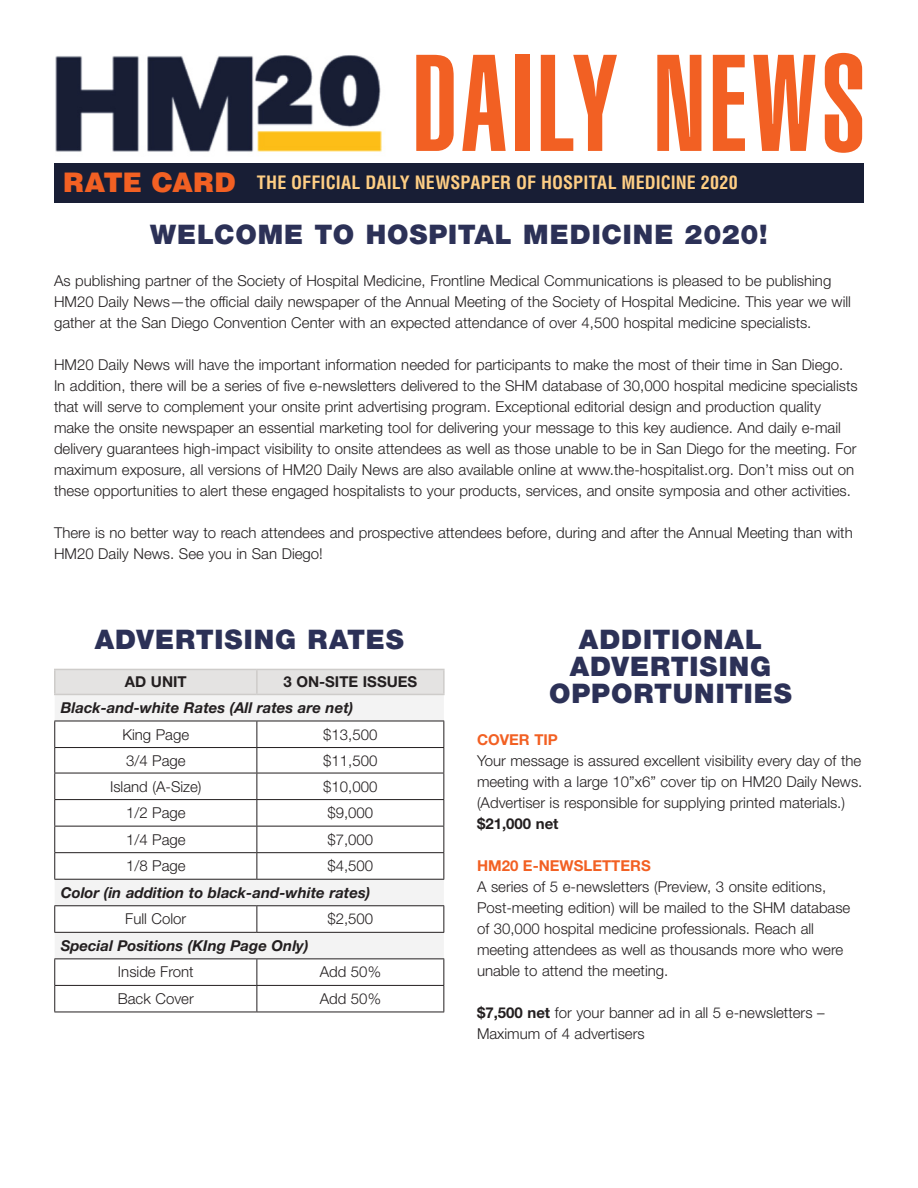
<style>
.page{position:relative;width:918px;height:1188px;background:#fff}
.page>*{position:absolute;margin:0;border:0;box-sizing:border-box;transform-origin:0 0}
.head_26{font:135px "Helvetica LT Std Ultra Comp";letter-spacing:.03em;color:#f26023}
.head_26-2{font:900 27px/27px "Helvetica Neue LT Std";letter-spacing:.03em;color:#2c3157;text-align:center}
.head_26-3{font:700 condensed 18px "Helvetica LT Std";letter-spacing:.005em;color:#fece84}
.head_26-4{font:300 15px/21px "Helvetica Neue LT Std";color:#231f20}
.head_26-5{font:italic 700 15px "Helvetica Neue LT Std";color:#231f20}
.head_26-6{font:700 15px "Helvetica Neue LT Std";color:#231f20}
.head_26-7{font:700 15px "Helvetica Neue LT Std";color:#f26023}
.s1{font-weight:900;font-stretch:normal;font-size:27px;color:#f26023}
.s2{font-weight:700}
</style>
<div class="page">
<div style="left:56px;top:670px;width:387px;height:24px;background:#e4e3e2"></div>
<svg style="left:55px;top:695px;width:389px;height:263px"></svg>
<hr style="left:54px;top:747px;width:203px;height:1px;background:#231f20">
<hr style="left:257px;top:747px;width:187px;height:1px;background:#231f20">
<hr style="left:54px;top:773px;width:203px;height:1px;background:#231f20">
<hr style="left:257px;top:773px;width:187px;height:1px;background:#231f20">
<hr style="left:54px;top:799px;width:203px;height:1px;background:#231f20">
<hr style="left:257px;top:799px;width:187px;height:1px;background:#231f20">
<hr style="left:54px;top:826px;width:203px;height:1px;background:#231f20">
<hr style="left:257px;top:826px;width:187px;height:1px;background:#231f20">
<hr style="left:54px;top:852px;width:203px;height:1px;background:#231f20">
<hr style="left:257px;top:852px;width:187px;height:1px;background:#231f20">
<svg style="left:256px;top:722px;width:1px;height:157px"></svg>
<svg style="left:256px;top:906px;width:1px;height:26px"></svg>
<hr style="left:54px;top:905px;width:203px;height:1px;background:#231f20">
<hr style="left:257px;top:905px;width:187px;height:1px;background:#231f20">
<hr style="left:54px;top:932px;width:203px;height:1px;background:#231f20">
<hr style="left:257px;top:932px;width:187px;height:1px;background:#231f20">
<hr style="left:54px;top:958px;width:203px;height:1px;background:#231f20">
<hr style="left:257px;top:958px;width:187px;height:1px;background:#231f20">
<hr style="left:54px;top:1012px;width:203px;height:1px;background:#231f20">
<hr style="left:257px;top:1012px;width:187px;height:1px;background:#231f20">
<hr style="left:54px;top:985px;width:203px;height:1px;background:#231f20">
<hr style="left:257px;top:985px;width:187px;height:1px;background:#231f20">
<svg style="left:256px;top:959px;width:1px;height:53px"></svg>
<hr style="left:54px;top:721px;width:203px;height:1px;background:#231f20">
<hr style="left:257px;top:721px;width:187px;height:1px;background:#231f20">
<svg style="left:54px;top:721px;width:1px;height:158px"></svg>
<svg style="left:443px;top:721px;width:1px;height:158px"></svg>
<hr style="left:54px;top:879px;width:203px;height:1px;background:#231f20">
<hr style="left:257px;top:879px;width:187px;height:1px;background:#231f20">
<svg style="left:54px;top:906px;width:1px;height:26px"></svg>
<svg style="left:443px;top:906px;width:1px;height:26px"></svg>
<svg style="left:54px;top:959px;width:1px;height:53px"></svg>
<svg style="left:443px;top:959px;width:1px;height:53px"></svg>
<hr style="left:54px;top:669px;width:203px;height:1px;background:#ceccca">
<hr style="left:54px;top:670px;width:2px;height:24px;background:#ceccca">
<hr style="left:257px;top:669px;width:188px;height:1px;background:#ceccca">
<hr style="left:256px;top:670px;width:2px;height:24px;background:#ceccca">
<hr style="left:443px;top:670px;width:2px;height:24px;background:#ceccca">
<hr style="left:54px;top:694px;width:203px;height:1px;background:#ceccca">
<hr style="left:257px;top:694px;width:188px;height:1px;background:#ceccca">
<div style="left:54px;top:163px;width:810px;height:39px;background:#181e35"></div>
<img style="left:55px;top:55px;width:327px;height:97px">
<p class="head_26" style="left:412px;top:26px;width:455px">DAILY NEWS</p>
<p class="head_26-3" style="left:63px;top:172px;width:676px"><span class="s1">RATE CARD</span> THE OFFICIAL DAILY NEWSPAPER OF HOSPITAL MEDICINE 2020</p>
<p class="head_26-2" style="left:150px;top:221px;width:619px">WELCOME TO HOSPITAL MEDICINE 2020!</p>
<p class="head_26-4" style="left:54px;top:270px;width:799px">As publishing partner of the Society of Hospital Medicine, Frontline Medical Communications is pleased to be publishing<br>HM20 Daily News—the official daily newspaper of the Annual Meeting of the Society of Hospital Medicine. This year we will gather at the San Diego Convention Center with an expected attendance of over 4,500 hospital medicine specialists.</p>
<p class="head_26-4" style="left:54px;top:354px;width:805px">HM20 Daily News will have the important information needed for participants to make the most of their time in San Diego.<br>In addition, there will be a series of five e-newsletters delivered to the SHM database of 30,000 hospital medicine specialists that will serve to complement your onsite print advertising program. Exceptional editorial design and production quality make the onsite newspaper an essential marketing tool for delivering your message to this key audience. And daily e-mail delivery guarantees high-impact visibility to onsite attendees as well as those unable to be in San Diego for the meeting. For maximum exposure, all versions of HM20 Daily News are also available online at www.the-hospitalist.org. Don’t miss out on these opportunities to alert these engaged hospitalists to your products, services, and onsite symposia and other activities.</p>
<p class="head_26-4" style="left:54px;top:522px;width:800px">There is no better way to reach attendees and prospective attendees before, during and after the Annual Meeting than with<br>HM20 Daily News. See you in San Diego!</p>
<p class="head_26-2" style="left:95px;top:626px;width:311px">ADVERTISING RATES</p>
<p class="head_26-6" style="left:125px;top:673px;width:63px">AD UNIT</p>
<p class="head_26-6" style="left:283px;top:673px;width:135px">3 ON-SITE ISSUES</p>
<p class="head_26-5" style="left:61px;top:698px;width:294px">Black-and-white Rates (All rates are net)</p>
<p class="head_26-4" style="left:122px;top:723px;width:68px">King Page</p>
<p class="head_26-4" style="left:323px;top:723px;width:56px">$13,500</p>
<p class="head_26-4" style="left:126px;top:749px;width:61px">3/4 Page</p>
<p class="head_26-4" style="left:323px;top:749px;width:56px">$11,500</p>
<p class="head_26-4" style="left:110px;top:776px;width:93px">Island (A-Size)</p>
<p class="head_26-4" style="left:323px;top:776px;width:56px">$10,000</p>
<p class="head_26-4" style="left:126px;top:802px;width:61px">1/2 Page</p>
<p class="head_26-4" style="left:327px;top:802px;width:47px">$9,000</p>
<p class="head_26-4" style="left:126px;top:829px;width:61px">1/4 Page</p>
<p class="head_26-4" style="left:327px;top:829px;width:47px">$7,000</p>
<p class="head_26-4" style="left:126px;top:855px;width:61px">1/8 Page</p>
<p class="head_26-4" style="left:327px;top:855px;width:47px">$4,500</p>
<p class="head_26-5" style="left:61px;top:883px;width:311px">Color (in addition to black-and-white rates)</p>
<p class="head_26-4" style="left:125px;top:908px;width:62px">Full Color</p>
<p class="head_26-4" style="left:327px;top:908px;width:47px">$2,500</p>
<p class="head_26-5" style="left:61px;top:936px;width:249px">Special Positions (KIng Page Only)</p>
<p class="head_26-4" style="left:118px;top:961px;width:77px">Inside Front</p>
<p class="head_26-4" style="left:320px;top:961px;width:63px">Add 50%</p>
<p class="head_26-4" style="left:118px;top:988px;width:78px">Back Cover</p>
<p class="head_26-4" style="left:320px;top:988px;width:63px">Add 50%</p>
<p class="head_26-2" style="left:549px;top:626px;width:244px">ADDITIONAL<br>ADVERTISING<br>OPPORTUNITIES</p>
<p class="head_26-7" style="left:477px;top:730px;width:82px">COVER TIP</p>
<p class="head_26-4" style="left:477px;top:749px;width:387px;text-align:justify">Your message is assured excellent visibility every day of the meeting with a large 10”x6” cover tip on HM20 Daily News. (Advertiser is responsible for supplying printed materials.)</p>
<p class="head_26-6" style="left:477px;top:814px;width:83px">$21,000 net</p>
<p class="head_26-7" style="left:477px;top:856px;width:175px">HM20 E-NEWSLETTERS</p>
<p class="head_26-4" style="left:477px;top:875px;width:375px">A series of 5 e-newsletters (Preview, 3 onsite editions, Post-meeting edition) will be mailed to the SHM database of 30,000 hospital medicine professionals. Reach all meeting attendees as well as thousands more who were unable to attend the meeting.</p>
<p class="head_26-4" style="left:477px;top:1001px;width:349px"><span class="s2">$7,500 net</span> for your banner ad in all 5 e-newsletters –<br>Maximum of 4 advertisers</p>
</div>
